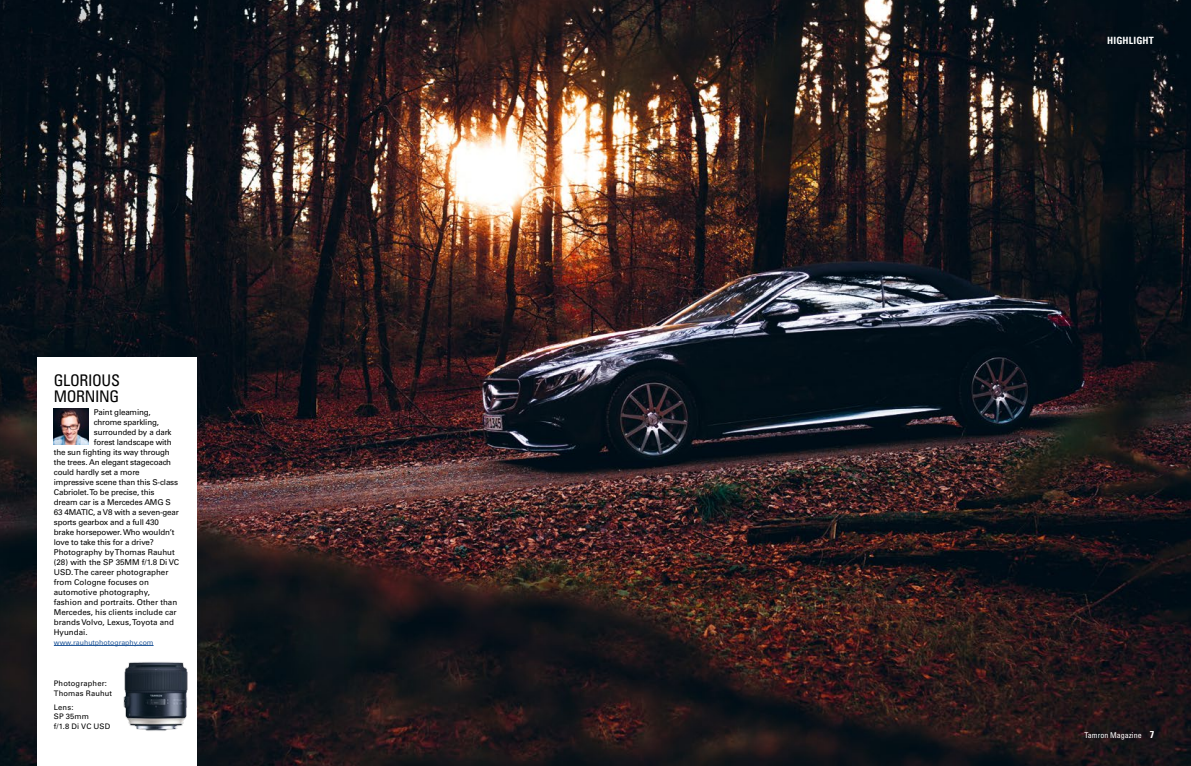
<style>
.page{position:relative;width:1191px;height:766px;background:#fff}
.page>*{position:absolute;margin:0;border:0;box-sizing:border-box;transform-origin:0 0}
.t1{font:condensed 16px/16px "Univers LT Std";letter-spacing:-.025em;color:#000}
.t2{font:700 condensed 10px "Univers LT Std";color:#fff}
.t3{font:8px "Univers LT Std";letter-spacing:-.02em;color:#000}
.t4{font:8px "Univers LT Std";color:#000}
.t5{font:condensed 8px "Univers LT Std";color:#fff}
.t6{font:7.6px/9.8px "Univers LT Std";letter-spacing:.02em;color:#000}
.t7{font:7px "Univers LT Std";color:#275b9b}
.s1{font-weight:700;font-size:10px}
</style>
<div class="page">
<img style="left:0;top:0;width:1191px;height:765px">
<div style="left:37px;top:357px;width:160px;height:408px;background:#fff"></div>
<hr style="left:54px;top:645px;width:100px;height:1px;background:#275b9b">
<img style="left:54px;top:408px;width:34px;height:36px">
<img style="left:123px;top:662px;width:65px;height:69px">
<h1 class="t1" style="left:54px;top:372px;width:68px">GLORIOUS<br>MORNING</h1>
<p class="t3" style="left:94px;top:407px;width:58px">Paint gleaming,</p>
<p class="t3" style="left:94px;top:417px;width:67px">chrome sparkling,</p>
<p class="t3" style="left:94px;top:427px;width:79px">surrounded by a dark</p>
<p class="t3" style="left:94px;top:437px;width:79px">forest landscape with</p>
<p class="t3" style="left:54px;top:447px;width:117px">the sun fighting its way through</p>
<p class="t3" style="left:54px;top:457px;width:119px">the trees. An elegant stagecoach</p>
<p class="t3" style="left:54px;top:467px;width:87px">could hardly set a more</p>
<p class="t3" style="left:54px;top:477px;width:126px">impressive scene than this S-class</p>
<p class="t3" style="left:54px;top:487px;width:102px">Cabriolet. To be precise, this</p>
<p class="t3" style="left:54px;top:497px;width:118px">dream car is a Mercedes AMG S</p>
<p class="t3" style="left:54px;top:507px;width:127px">63 4MATIC, a V8 with a seven-gear</p>
<p class="t3" style="left:54px;top:517px;width:107px">sports gearbox and a full 430</p>
<p class="t3" style="left:54px;top:527px;width:122px">brake horsepower. Who wouldn’t</p>
<p class="t3" style="left:54px;top:537px;width:102px">love to take this for a drive?</p>
<p class="t4" style="left:54px;top:547px;width:122px">Photography by Thomas Rauhut</p>
<p class="t4" style="left:54px;top:557px;width:127px">(28) with the SP 35MM f/1.8 Di VC</p>
<p class="t4" style="left:54px;top:567px;width:116px">USD. The career photographer</p>
<p class="t4" style="left:54px;top:577px;width:97px">from Cologne focuses on</p>
<p class="t4" style="left:54px;top:587px;width:98px">automotive photography,</p>
<p class="t4" style="left:54px;top:597px;width:125px">fashion and portraits. Other than</p>
<p class="t4" style="left:54px;top:607px;width:124px">Mercedes, his clients include car</p>
<p class="t4" style="left:54px;top:617px;width:122px">brands Volvo, Lexus, Toyota and</p>
<p class="t4" style="left:54px;top:627px;width:35px">Hyundai.</p>
<p class="t7" style="left:54px;top:638px;width:101px">www.rauhutphotography.com</p>
<p class="t6" style="left:54px;top:678px;width:60px">Photographer:<br>Thomas Rauhut</p>
<p class="t6" style="left:54px;top:701px;width:58px">Lens:<br>SP 35mm<br>f/1.8 Di VC USD</p>
<p class="t2" style="left:1107px;top:34px;width:13px">Highlight</p>
<p class="t5" style="left:1084px;top:729px;width:71px">Tamron Magazine <span class="s1">7</span></p>
</div>
